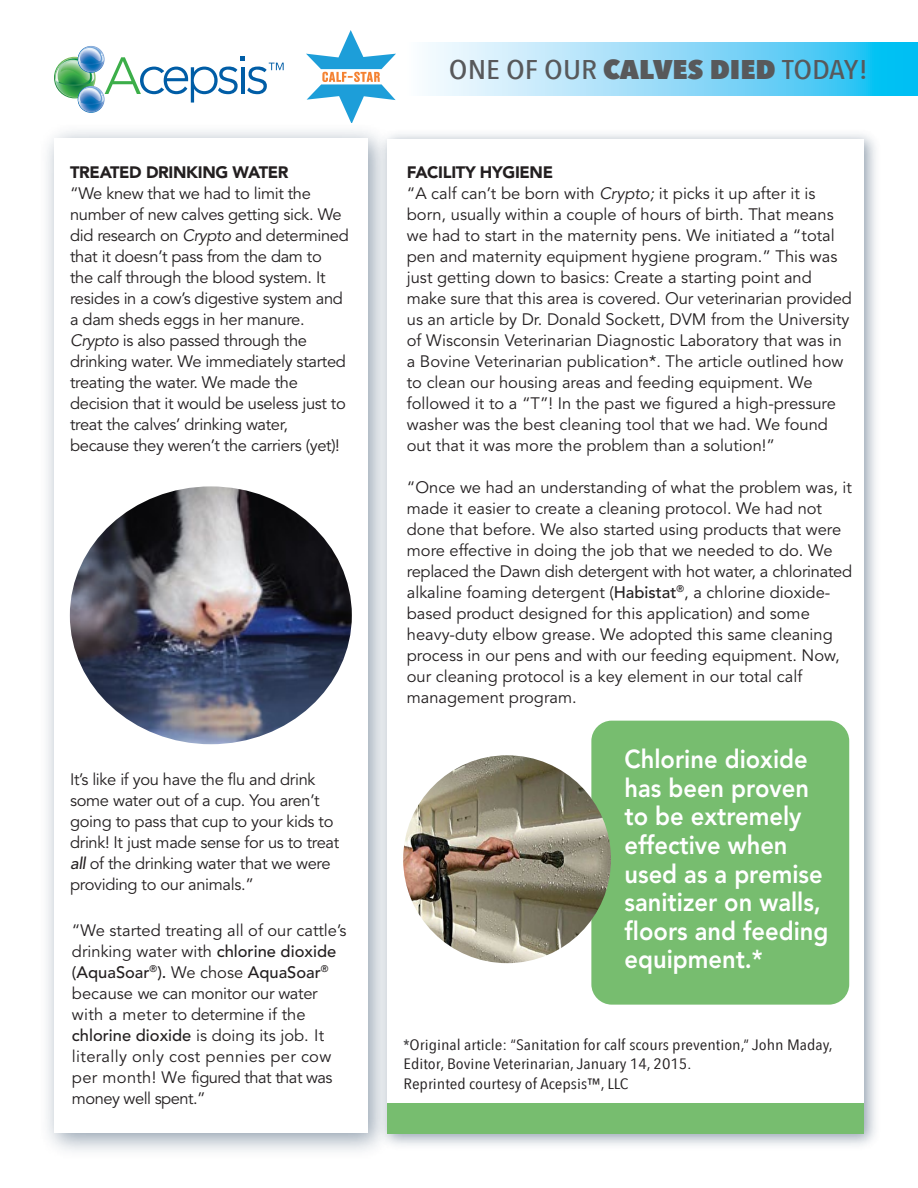
<style>
.page{position:relative;width:918px;height:1188px;background:#fff}
.page>*{position:absolute;margin:0;border:0;box-sizing:border-box;transform-origin:0 0}
.t1{font:500 27px "Avenir Next Condensed";color:#58595b;scale:1.2 1}
.t2{font:800 25.8px/28.7px "Avenir";color:#fff;scale:.92 1}
.t3{font:16.5px/21px "Avenir";color:#231f20}
.t4{font:16.5px/21px "Avenir";letter-spacing:-.02em;color:#231f20}
.t5{font:900 16.5px "Avenir";letter-spacing:-.02em;color:#231f20}
.t6{font:15px/19.5px "Avenir Next Condensed";color:#231f20;scale:1.2 1}
.s1{font-style:italic}
.s2{font-weight:500;font-style:italic}
.s3{font-weight:500}
.s4{font-weight:800}
.s5{font-weight:900}
.s6{font-family:"Avenir";font-weight:800;color:#4d4d4f}
</style>
<div class="page">
<svg style="left:426px;top:42px;width:492px;height:53px;background:#8bdaf8"></svg>
<svg style="left:55px;top:47px;width:229px;height:65px"></svg>
<div style="left:387px;top:139px;width:477px;height:995px;background:#fff"></div>
<div style="left:387px;top:1104px;width:477px;height:30px;background:#77bd6f"></div>
<img style="left:70px;top:486px;width:282px;height:258px">
<div style="left:591px;top:721px;width:258px;height:284px;background:#77bd6f;border-radius:20px"></div>
<img style="left:403px;top:755px;width:208px;height:208px;border-radius:104px">
<img style="left:307px;top:30px;width:88px;height:93px">
<p class="t5" style="left:70px;top:162px;width:220px">TREATED DRINKING WATER</p>
<p class="t4" style="left:70px;top:183px;width:280px">“We knew that we had to limit the number of new calves getting sick. We did research on <span class="s1">Crypto</span> and determined that it doesn’t pass from the dam to the calf through the blood system. It resides in a cow’s digestive system and a dam sheds eggs in her manure.<br><span class="s1">Crypto</span> is also passed through the drinking water. We immediately started treating the water. We made the decision that it would be useless just to treat the calves’ drinking water, because they weren’t the carriers (yet)!</p>
<p class="t4" style="left:70px;top:769px;width:271px">It’s like if you have the flu and drink some water out of a cup. You aren’t going to pass that cup to your kids to drink! It just made sense for us to treat <span class="s2">all</span> of the drinking water that we were providing to our animals.”</p>
<p class="t3" style="left:72px;top:920px;width:276px">“We started treating all of our cattle’s drinking water with <span class="s3">chlorine dioxide (AquaSoar</span><sup>®</sup><span class="s3">).</span> We chose <span class="s3">AquaSoar</span><sup>® </sup>because we can monitor our water with a meter to determine if the <span class="s3">chlorine dioxide</span> is doing its job. It literally only cost pennies per cow per month! We figured that that was money well spent.”</p>
<h1 class="t1" style="left:449px;top:53px;width:351px">ONE OF OUR <span class="s4">CALVES DIED</span> TODAY!</h1>
<p class="t3" style="left:407px;top:162px;width:447px"><span class="s5">FACILITY HYGIENE<br></span>“A calf can’t be born with <span class="s1">Crypto;</span> it picks it up after it is born, usually within a couple of hours of birth. That means we had to start in the maternity pens. We initiated a “total pen and maternity equipment hygiene program.” This was just getting down to basics: Create a starting point and make sure that this area is covered. Our veterinarian provided us an article by Dr. Donald Sockett, DVM from the University of Wisconsin Veterinarian Diagnostic Laboratory that was in a Bovine Veterinarian publication*. The article outlined how to clean our housing areas and feeding equipment. We followed it to a “T”! In the past we figured a high-pressure washer was the best cleaning tool that we had. We found out that it was more the problem than a solution!”</p>
<p class="t3" style="left:407px;top:477px;width:447px">“Once we had an understanding of what the problem was, it made it easier to create a cleaning protocol. We had not done that before. We also started using products that were more effective in doing the job that we needed to do. We replaced the Dawn dish detergent with hot water, a chlorinated alkaline foaming detergent (<span class="s3">Habistat</span><sup>®</sup>, a chlorine dioxide&shy;based product designed for this application) and some heavy-duty elbow grease. We adopted this same cleaning process in our pens and with our feeding equipment. Now, our cleaning protocol is a key element in our total calf management program.</p>
<h2 class="t2" style="left:625px;top:745px;width:223px">Chlorine dioxide has been proven to be extremely effective when used as a premise sanitizer on walls, floors and feeding equipment.*</h2>
<p class="t6" style="left:404px;top:1034px;width:359px"><span class="s6">*</span>Original article: “Sanitation for calf scours prevention,” John Maday,<br>Editor, Bovine Veterinarian, January 14, 2015.<br>Reprinted courtesy of Acepsis™, LLC</p>
</div>
